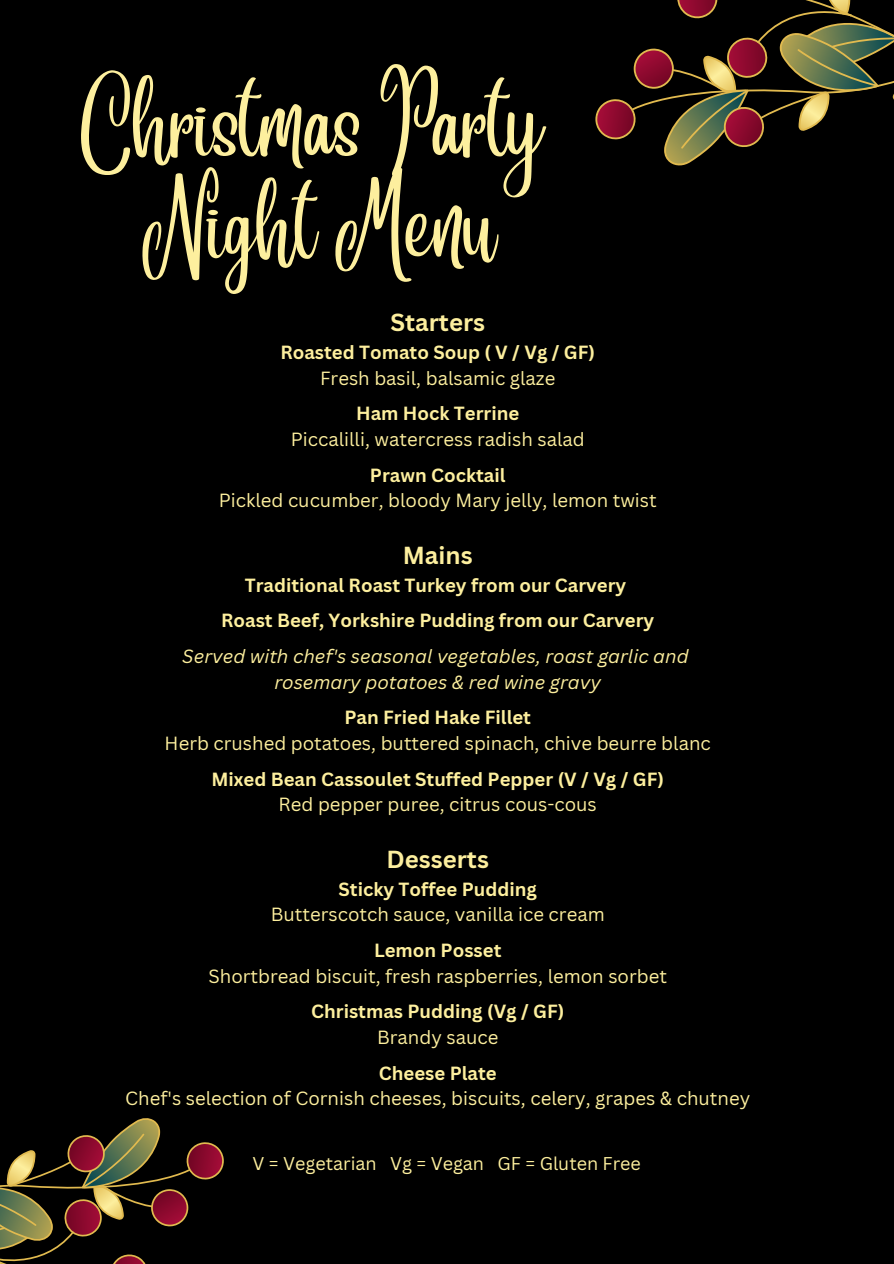
<style>
.page{position:relative;width:894px;height:1264px;background:#fff}
.page>*{position:absolute;margin:0;border:0;box-sizing:border-box;transform-origin:0 0}
.t1{font:73.65px/102.3px "Angelina";color:#fdef9e;text-align:center}
.t2{font:700 24px "Canva Sans";color:#fdef9e}
.t3{font:18.6px "Canva Sans";color:#fdef9e}
.t4{font:700 18.6px/35.7px "Canva Sans";color:#fdef9e;text-align:center}
.t5{font:italic 18.6px/25.7px "Canva Sans";color:#fdef9e;text-align:center}
.t6{font:18px "Canva Sans";color:#fdef9e}
</style>
<div class="page">
<div style="left:0;top:0;width:893px;height:1263px;background:#000"></div>
<svg style="left:595px;top:0;width:299px;height:169px"></svg>
<svg style="left:0;top:1118px;width:224px;height:145px"></svg>
<h1 class="t1" style="left:79px;top:101px;width:467px">Christmas Party<br>Night Menu</h1>
<p class="t2" style="left:390px;top:305px;width:96px">Starters</p>
<p class="t4" style="left:280px;top:334px;width:316px">Roasted Tomato Soup ( V / Vg / GF)</p>
<p class="t3" style="left:320px;top:365px;width:237px">Fresh basil, balsamic glaze</p>
<p class="t4" style="left:356px;top:395px;width:165px">Ham Hock Terrine</p>
<p class="t3" style="left:291px;top:426px;width:295px">Piccalilli, watercress radish salad</p>
<p class="t4" style="left:370px;top:456px;width:137px">Prawn Cocktail</p>
<p class="t3" style="left:219px;top:487px;width:439px">Pickled cucumber, bloody Mary jelly, lemon twist</p>
<p class="t2" style="left:403px;top:538px;width:71px">Mains</p>
<p class="t4" style="left:221px;top:566px;width:434px">Traditional Roast Turkey from our Carvery<br>Roast Beef, Yorkshire Pudding from our Carvery</p>
<p class="t5" style="left:182px;top:643px;width:507px">Served with chef's seasonal vegetables, roast garlic and rosemary potatoes &amp; red wine gravy</p>
<p class="t4" style="left:344px;top:699px;width:188px">Pan Fried Hake Fillet</p>
<p class="t3" style="left:165px;top:730px;width:547px">Herb crushed potatoes, buttered spinach, chive beurre blanc</p>
<p class="t4" style="left:211px;top:760px;width:454px">Mixed Bean Cassoulet Stuffed Pepper (V / Vg / GF)</p>
<p class="t3" style="left:278px;top:791px;width:320px">Red pepper puree, citrus cous-cous</p>
<p class="t2" style="left:386px;top:842px;width:104px">Desserts</p>
<p class="t4" style="left:338px;top:870px;width:200px">Sticky Toffee Pudding</p>
<p class="t3" style="left:271px;top:901px;width:335px">Butterscotch sauce, vanilla ice cream</p>
<p class="t4" style="left:374px;top:931px;width:129px">Lemon Posset</p>
<p class="t3" style="left:208px;top:962px;width:460px">Shortbread biscuit, fresh raspberries, lemon sorbet</p>
<p class="t4" style="left:311px;top:993px;width:254px">Christmas Pudding (Vg / GF)</p>
<p class="t3" style="left:377px;top:1024px;width:123px">Brandy sauce</p>
<p class="t4" style="left:378px;top:1054px;width:119px">Cheese Plate</p>
<p class="t3" style="left:125px;top:1085px;width:626px">Chef's selection of Cornish cheeses, biscuits, celery, grapes &amp; chutney</p>
<p class="t6" style="left:252px;top:1150px;width:390px">V = Vegetarian Vg = Vegan GF = Gluten Free</p>
</div>
